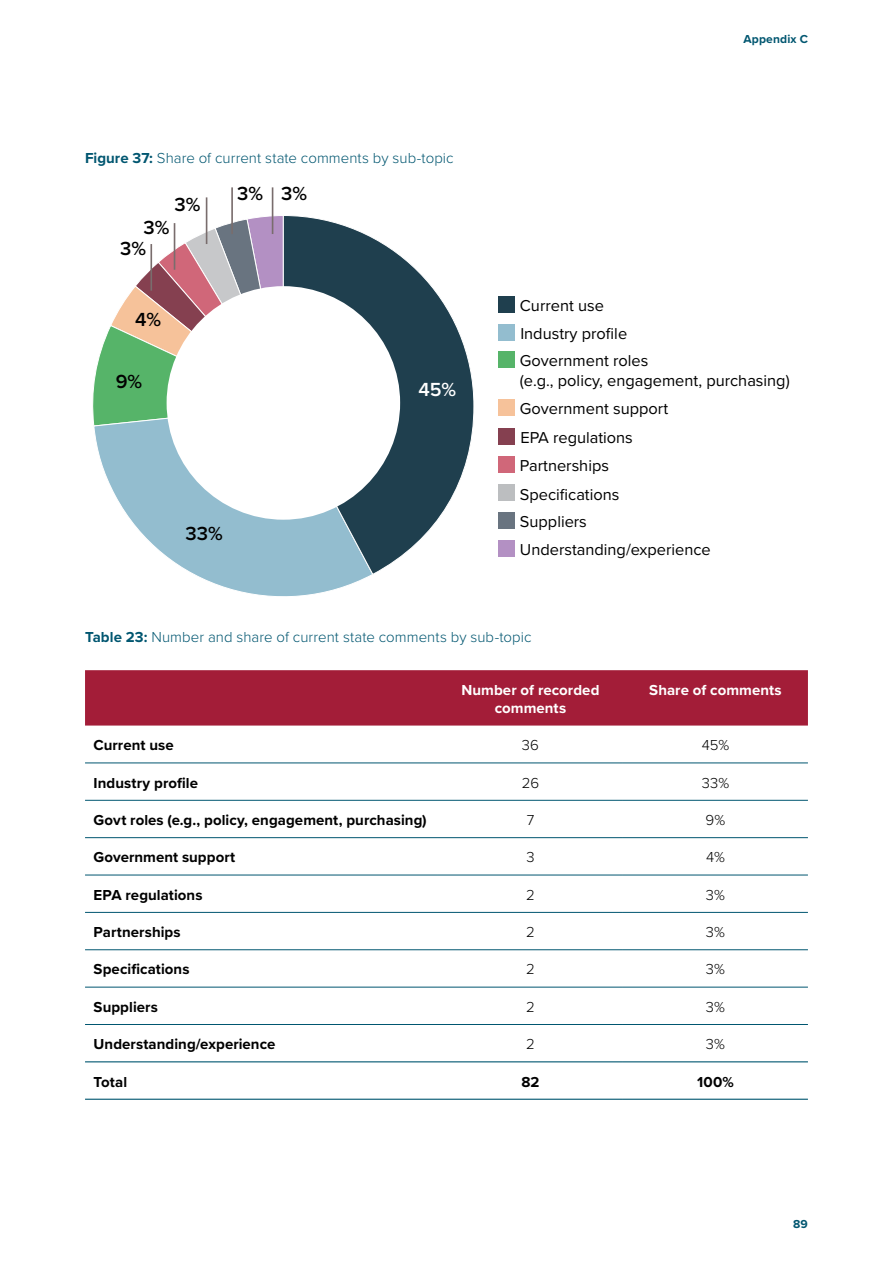
<style>
.page{position:relative;width:893px;height:1263px;background:#fff}
.page>*{position:absolute;margin:0;border:0;box-sizing:border-box;transform-origin:0 0}
.t1{font:600 19.65px/20.9px "Proxima Nova";color:#010101}
.t2{font:600 19.65px "Proxima Nova";color:#fff}
.t3{font:16.35px/27.8px "Proxima Nova";color:#010101}
.t4{font:700 15px "Proxima Nova";letter-spacing:.005em;color:#000}
.t5{font:300 15px "Proxima Nova";letter-spacing:.005em;color:#005670}
.t6{font:700 15px/18px "Proxima Nova";letter-spacing:.005em;color:#fff;text-align:center}
.t7{font:300 15px "Proxima Nova";letter-spacing:.005em;color:#000}
.t8{font:700 12px "Proxima Nova";letter-spacing:.015em;color:#005670}
.s1{font-weight:700}
</style>
<div class="page">
<svg style="left:92px;top:215px;width:190px;height:195px"></svg>
<svg style="left:93px;top:405px;width:277px;height:192px"></svg>
<svg style="left:282px;top:215px;width:192px;height:360px"></svg>
<div style="left:498px;top:297px;width:16px;height:16px;background:#1f3f4e"></div>
<div style="left:498px;top:324px;width:16px;height:16px;background:#93bdcf"></div>
<div style="left:498px;top:351px;width:16px;height:17px;background:#56b469"></div>
<div style="left:498px;top:399px;width:16px;height:16px;background:#f6c29a"></div>
<div style="left:498px;top:456px;width:16px;height:17px;background:#d06779"></div>
<div style="left:498px;top:485px;width:16px;height:16px;background:#bcbec0"></div>
<div style="left:498px;top:512px;width:16px;height:16px;background:#697480"></div>
<div style="left:498px;top:540px;width:16px;height:16px;background:#b390c3"></div>
<div style="left:498px;top:428px;width:16px;height:17px;background:#854050"></div>
<div style="left:167px;top:286px;width:233px;height:234px;background:#fff;border-radius:50%"></div>
<hr style="left:272px;top:187px;width:1px;height:47px;background:#796d6d">
<hr style="left:231px;top:187px;width:2px;height:47px;background:#796d6d">
<hr style="left:206px;top:197px;width:1px;height:47px;background:#796d6d">
<hr style="left:174px;top:223px;width:1px;height:47px;background:#796d6d">
<hr style="left:150px;top:244px;width:2px;height:47px;background:#796d6d">
<div style="left:85px;top:670px;width:723px;height:55px;background:#a31d38"></div>
<hr style="left:85px;top:763px;width:353px;height:1px;background:#005670">
<hr style="left:438px;top:763px;width:185px;height:1px;background:#005670">
<hr style="left:623px;top:763px;width:185px;height:1px;background:#005670">
<hr style="left:85px;top:800px;width:353px;height:1px;background:#005670">
<hr style="left:438px;top:800px;width:185px;height:1px;background:#005670">
<hr style="left:623px;top:800px;width:185px;height:1px;background:#005670">
<hr style="left:85px;top:837px;width:353px;height:1px;background:#005670">
<hr style="left:438px;top:837px;width:185px;height:1px;background:#005670">
<hr style="left:623px;top:837px;width:185px;height:1px;background:#005670">
<hr style="left:85px;top:875px;width:353px;height:1px;background:#005670">
<hr style="left:438px;top:875px;width:185px;height:1px;background:#005670">
<hr style="left:623px;top:875px;width:185px;height:1px;background:#005670">
<hr style="left:85px;top:912px;width:353px;height:1px;background:#005670">
<hr style="left:438px;top:912px;width:185px;height:1px;background:#005670">
<hr style="left:623px;top:912px;width:185px;height:1px;background:#005670">
<hr style="left:85px;top:949px;width:353px;height:1px;background:#005670">
<hr style="left:438px;top:949px;width:185px;height:1px;background:#005670">
<hr style="left:623px;top:949px;width:185px;height:1px;background:#005670">
<hr style="left:85px;top:987px;width:353px;height:1px;background:#005670">
<hr style="left:438px;top:987px;width:185px;height:1px;background:#005670">
<hr style="left:623px;top:987px;width:185px;height:1px;background:#005670">
<hr style="left:85px;top:1024px;width:353px;height:1px;background:#005670">
<hr style="left:438px;top:1024px;width:185px;height:1px;background:#005670">
<hr style="left:623px;top:1024px;width:185px;height:1px;background:#005670">
<hr style="left:85px;top:1061px;width:353px;height:1px;background:#005670">
<hr style="left:438px;top:1061px;width:185px;height:1px;background:#005670">
<hr style="left:623px;top:1061px;width:185px;height:1px;background:#005670">
<hr style="left:85px;top:1099px;width:353px;height:1px;background:#005670">
<hr style="left:438px;top:1099px;width:185px;height:1px;background:#005670">
<hr style="left:623px;top:1099px;width:185px;height:1px;background:#005670">
<p class="t5" style="left:85px;top:147px;width:370px"><span class="s1">Figure 37:</span> Share of current state comments by sub-topic</p>
<h1 class="t1" style="left:175px;top:193px;width:27px">3%</h1>
<h1 class="t1" style="left:120px;top:216px;width:51px;text-indent:23px">3%<br>3%</h1>
<h1 class="t1" style="left:135px;top:308px;width:28px">4%</h1>
<h1 class="t1" style="left:116px;top:370px;width:28px">9%</h1>
<h1 class="t1" style="left:237px;top:183px;width:71px">3% 3%</h1>
<h1 class="t1" style="left:186px;top:523px;width:39px">33%</h1>
<h1 class="t2" style="left:418px;top:374px;width:39px">45%</h1>
<p class="t8" style="left:743px;top:30px;width:66px">Appendix C</p>
<p class="t3" style="left:520px;top:291px;width:130px">Current use<br>Industry profile<br>Government roles</p>
<p class="t3" style="left:520px;top:366px;width:271px">(e.g., policy, engagement, purchasing)<br>Government support</p>
<p class="t3" style="left:520px;top:423px;width:114px">EPA regulations</p>
<p class="t3" style="left:520px;top:451px;width:192px">Partnerships<br>Specifications<br>Suppliers<br>Understanding/experience</p>
<p class="t5" style="left:85px;top:626px;width:448px"><span class="s1">Table 23:</span> Number and share of current state comments by sub-topic</p>
<p class="t6" style="left:461px;top:680px;width:140px">Number of recorded comments</p>
<p class="t6" style="left:649px;top:680px;width:134px">Share of comments</p>
<p class="t4" style="left:94px;top:734px;width:82px">Current use</p>
<p class="t7" style="left:522px;top:734px;width:19px">36</p>
<p class="t7" style="left:702px;top:734px;width:29px">45%</p>
<p class="t4" style="left:94px;top:771px;width:106px">Industry profile</p>
<p class="t7" style="left:522px;top:771px;width:19px">26</p>
<p class="t7" style="left:702px;top:771px;width:29px">33%</p>
<p class="t4" style="left:94px;top:809px;width:335px">Govt roles (e.g., policy, engagement, purchasing)</p>
<p class="t7" style="left:527px;top:809px;width:9px">7</p>
<p class="t7" style="left:706px;top:809px;width:21px">9%</p>
<p class="t4" style="left:94px;top:846px;width:143px">Government support</p>
<p class="t7" style="left:526px;top:846px;width:10px">3</p>
<p class="t7" style="left:706px;top:846px;width:20px">4%</p>
<p class="t4" style="left:94px;top:883px;width:110px">EPA regulations</p>
<p class="t7" style="left:526px;top:883px;width:10px">2</p>
<p class="t7" style="left:706px;top:883px;width:21px">3%</p>
<p class="t4" style="left:94px;top:921px;width:89px">Partnerships</p>
<p class="t7" style="left:526px;top:921px;width:10px">2</p>
<p class="t7" style="left:706px;top:921px;width:21px">3%</p>
<p class="t4" style="left:94px;top:958px;width:97px">Specifications</p>
<p class="t7" style="left:526px;top:958px;width:10px">2</p>
<p class="t7" style="left:706px;top:958px;width:21px">3%</p>
<p class="t4" style="left:94px;top:995px;width:66px">Suppliers</p>
<p class="t7" style="left:526px;top:995px;width:10px">2</p>
<p class="t7" style="left:706px;top:995px;width:21px">3%</p>
<p class="t4" style="left:94px;top:1033px;width:183px">Understanding/experience</p>
<p class="t7" style="left:526px;top:1033px;width:10px">2</p>
<p class="t7" style="left:706px;top:1033px;width:21px">3%</p>
<p class="t4" style="left:94px;top:1070px;width:35px">Total</p>
<p class="t4" style="left:521px;top:1070px;width:20px">82</p>
<p class="t4" style="left:697px;top:1070px;width:38px">100%</p>
<p class="t8" style="left:793px;top:1215px;width:16px">89</p>
</div>
